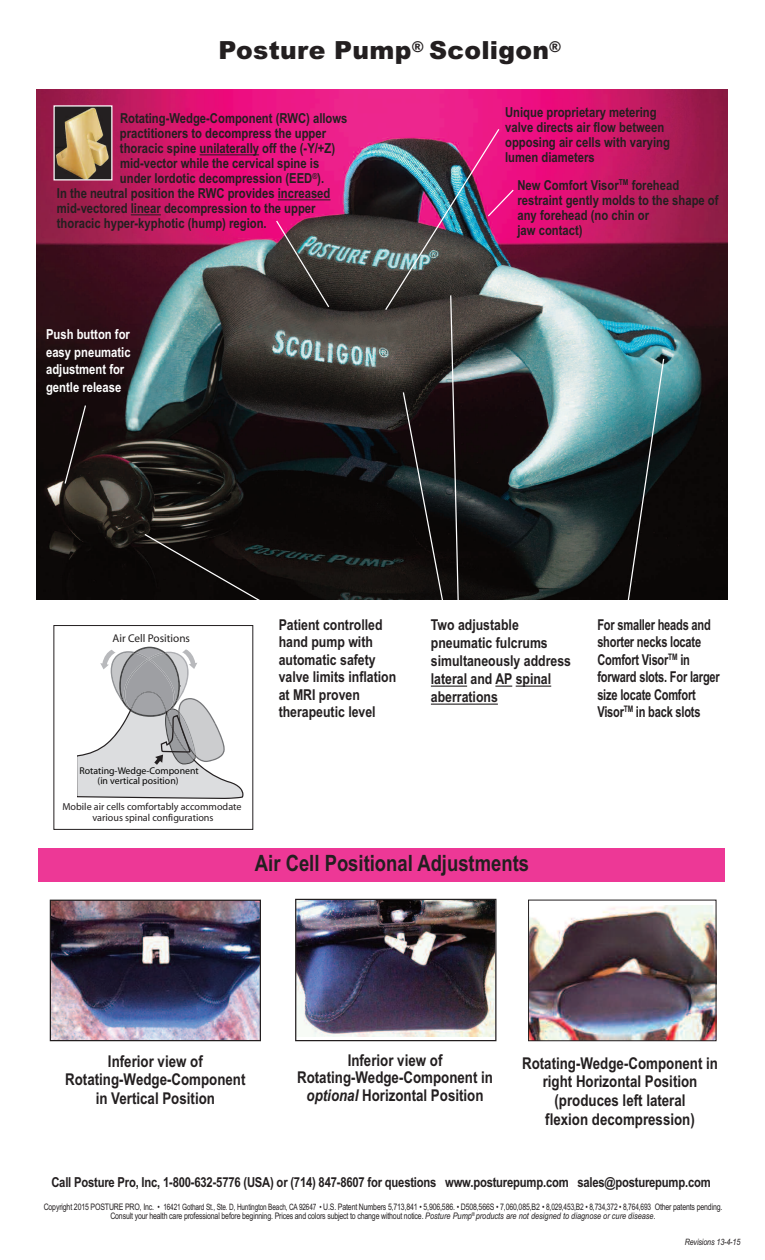
<style>
.page{position:relative;width:765px;height:1260px;background:#fff}
.page>*{position:absolute;margin:0;border:0;box-sizing:border-box;transform-origin:0 0}
.t1{font:900 25px "Arial";letter-spacing:.01em;color:#231f20}
.t2{font:700 22.5px "Arial Narrow";color:#231f20}
.t3{font:700 16.25px/18.8px "Arial Narrow";color:#231f20;text-align:center}
.t4{font:700 15px/17.5px "Arial Narrow";color:#231f20}
.t5{font:700 15px/17.5px "Arial Narrow";color:#231f20;scale:.9 1}
.t6{font:700 13.75px/15px "Arial Narrow";color:#231f20}
.t7{font:700 13.75px/17.5px "Arial Narrow";color:#fff}
.t8{font:11.25px "Myriad";color:#211e1e}
.t9{font:10.12px/11.1px "Myriad";color:#231f20;text-align:center}
.t10{font:9.88px/10px "Myriad";color:#050504;text-align:center}
.t11{font:9px/8.8px "Arial Narrow";letter-spacing:-.02em;color:#231f20;text-align:center;scale:.95 1}
.t12{font:italic 8.75px "Arial Narrow";letter-spacing:-.015em;color:#231f20}
.s1{font-style:italic}
.s2{font-size:8.75px}
</style>
<div class="page">
<img style="left:37px;top:89px;width:690px;height:511px">
<div style="left:38px;top:848px;width:686px;height:33px;background:#ed3896"></div>
<hr style="left:431px;top:686px;width:36px;height:1px;background:#231f20">
<svg style="left:495px;top:686px;width:17px;height:1px"></svg>
<hr style="left:516px;top:686px;width:35px;height:1px;background:#231f20">
<hr style="left:431px;top:704px;width:67px;height:1px;background:#231f20">
<hr style="left:200px;top:154px;width:59px;height:1px;background:#231f20">
<hr style="left:278px;top:199px;width:52px;height:1px;background:#231f20">
<hr style="left:131px;top:214px;width:30px;height:1px;background:#231f20">
<svg style="left:275px;top:219px;width:55px;height:90px;background:#4b3e42"></svg>
<svg style="left:626px;top:357px;width:39px;height:243px;background:#253e40"></svg>
<img style="left:384px;top:128px;width:131px;height:472px">
<img style="left:52px;top:902px;width:207px;height:137px">
<div style="left:50px;top:900px;width:211px;height:141px;border:1px solid #231f20"></div>
<img style="left:297px;top:901px;width:197px;height:136px">
<div style="left:295px;top:899px;width:201px;height:142px;border:1px solid #231f20"></div>
<img style="left:530px;top:906px;width:185px;height:133px">
<div style="left:528px;top:900px;width:189px;height:141px;border:1px solid #231f20"></div>
<svg style="left:64px;top:404px;width:23px;height:81px;background:#221b1a"></svg>
<div style="left:54px;top:625px;width:199px;height:205px;border:1px solid #231f20"></div>
<svg style="left:76px;top:533px;width:215px;height:266px"></svg>
<div style="left:71px;top:755px;width:6px;height:43px;background:#fff"></div>
<img style="left:55px;top:107px;width:55px;height:71px">
<div style="left:53px;top:105px;width:59px;height:75px;border:1px solid #fff"></div>
<h1 class="t1" style="left:219px;top:36px;width:344px">Posture Pump<sup>®</sup> Scoligon<sup>®</sup></h1>
<p class="t6" style="left:120px;top:111px;width:229px">Rotating-Wedge-Component (RWC) allows</p>
<p class="t6" style="left:120px;top:126px;width:208px">practitioners to decompress the upper</p>
<p class="t6" style="left:120px;top:141px;width:217px">thoracic spine unilaterally off the (-Y/+Z)</p>
<p class="t6" style="left:120px;top:156px;width:201px">mid-vector while the cervical spine is</p>
<p class="t6" style="left:120px;top:171px;width:206px">under lordotic decompression (EED<sup>®</sup>).</p>
<p class="t6" style="left:57px;top:186px;width:275px">In the neutral position the RWC provides increased</p>
<p class="t6" style="left:57px;top:201px;width:260px">mid-vectored linear decompression to the upper</p>
<p class="t6" style="left:57px;top:216px;width:211px">thoracic hyper-kyphotic (hump) region.</p>
<p class="t7" style="left:46px;top:326px;width:86px">Push button for easy pneumatic adjustment for gentle release</p>
<p class="t6" style="left:505px;top:104px;width:166px">Unique proprietary metering valve directs air flow between opposing air cells with varying lumen diameters</p>
<p class="t6" style="left:517px;top:178px;width:203px">New Comfort Visor<sup>TM</sup> forehead restraint gently molds to the shape of any forehead (no chin or<br>jaw contact)</p>
<p class="t8" style="left:113px;top:634px;width:79px">Air Cell Positions</p>
<p class="t10" style="left:80px;top:766px;width:121px">Rotating-Wedge-Component (in vertical position)</p>
<p class="t9" style="left:62px;top:802px;width:181px">Mobile air cells comfortably accommodate various spinal configurations</p>
<p class="t4" style="left:279px;top:616px;width:119px">Patient controlled hand pump with automatic safety valve limits inflation at MRI proven therapeutic level</p>
<p class="t4" style="left:431px;top:616px;width:142px;line-height:18px">Two adjustable pneumatic fulcrums simultaneously address lateral and AP spinal aberrations</p>
<p class="t5" style="left:597px;top:616px;width:138px">For smaller heads and shorter necks locate<br>Comfort Visor<sup>TM</sup> in forward slots. For larger size locate Comfort<br>Visor<sup>TM</sup> in back slots</p>
<h2 class="t2" style="left:255px;top:850px;width:276px">Air Cell Positional Adjustments</h2>
<p class="t3" style="left:65px;top:1052px;width:182px">Inferior view of<br>Rotating-Wedge-Component in Vertical Position</p>
<p class="t3" style="left:297px;top:1051px;width:197px;line-height:17.5px">Inferior view of<br>Rotating-Wedge-Component in <span class="s1">optional</span> Horizontal Position</p>
<p class="t3" style="left:522px;top:1054px;width:197px">Rotating-Wedge-Component in right Horizontal Position (produces left lateral<br>flexion decompression)</p>
<p class="t6" style="left:51px;top:1175px;width:661px">Call Posture Pro, Inc, 1-800-632-5776 (USA) or (714) 847-8607 for questions www.posturepump.com sales@posturepump.com</p>
<p class="t11" style="left:44px;top:1203px;width:716px">Copyright 2015 POSTURE PRO, Inc. • <span class="s2">16421 Gothard St., Ste. D, Huntington Beach, CA 92647 •</span> U.S. Patent Numbers 5,713,841 • 5,906,586. • D508,566S • 7,060,085,B2 • 8,029,453,B2 • 8,734,372 • 8,764,693 Other patents pending.<br>Consult your health care professional before beginning. Prices and colors subject to change without notice. <span class="s1">Posture Pump</span><sup>®</sup><span class="s1">products are not designed to diagnose or cure disease.</span></p>
<p class="t12" style="left:685px;top:1236px;width:57px">Revisions 13-4-15</p>
</div>
